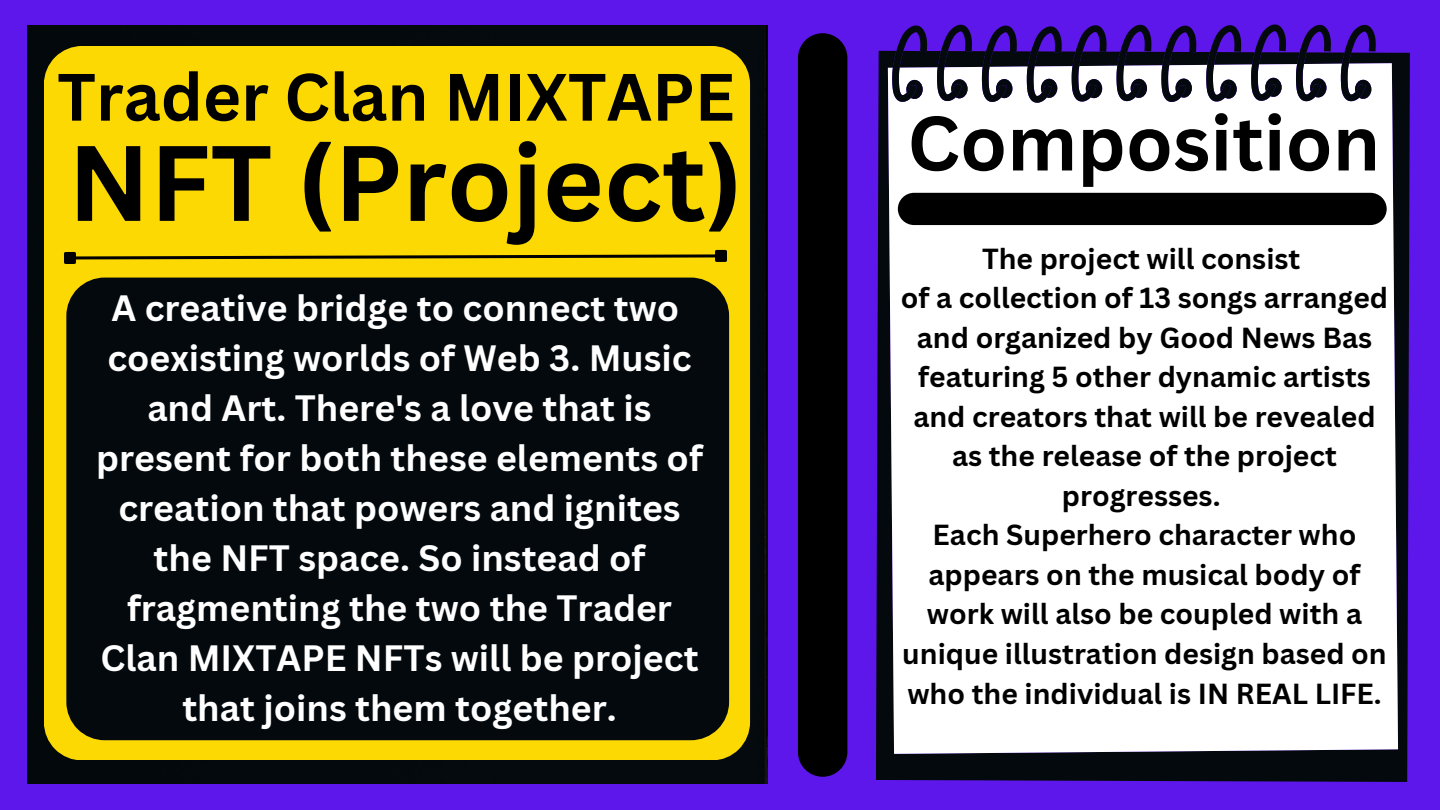
<style>
.page{position:relative;width:1440px;height:810px;background:#5e17eb}
.page>*{position:absolute;margin:0;border:0;box-sizing:border-box;transform-origin:0 0}
.t1{font:700 104.7px "Canva Sans";color:#000}
.t2{font:700 75.3px "Canva Sans";color:#000}
.t3{font:700 65.4px "Canva Sans";color:#000}
.t4{font:700 35.7px/49.9px "Canva Sans";color:#fff;text-align:center}
.t5{font:700 28.3px/39.5px "Canva Sans";color:#000;text-align:center}
</style>
<div class="page">
<div style="left:28px;top:26px;width:740px;height:757px;background:#03090d"></div>
<svg style="left:876px;top:51px;width:534px;height:731px;background:#120b31"></svg>
<div style="left:888px;top:63px;width:510px;height:691px;background:#fff"></div>
<svg style="left:892px;top:24px;width:484px;height:79px"></svg>
<div style="left:798px;top:33px;width:49px;height:744px;background:#000;border-radius:25px"></div>
<div style="left:898px;top:193px;width:489px;height:32px;background:#000;border-radius:16px"></div>
<div style="left:44px;top:46px;width:706px;height:714px;background:#fcd903"></div>
<svg style="left:76px;top:253px;width:639px;height:8px;background:#9d8701"></svg>
<div style="left:65px;top:253px;width:10px;height:9px;background:#000"></div>
<div style="left:64px;top:252px;width:12px;height:12px;border:3px solid #000"></div>
<div style="left:716px;top:251px;width:10px;height:9px;background:#000"></div>
<div style="left:715px;top:250px;width:12px;height:12px;border:3px solid #000"></div>
<div style="left:66px;top:278px;width:663px;height:462px;background:#04090d"></div>
<h3 class="t3" style="left:57px;top:51px;width:679px">Trader Clan MIXTAPE</h3>
<h1 class="t1" style="left:68px;top:109px;width:676px">NFT (Project)</h1>
<p class="t4" style="left:96px;top:282px;width:608px">A creative bridge to connect two coexisting worlds of Web 3. Music and Art. There's a love that is present for both these elements of creation that powers and ignites the NFT space. So instead of fragmenting the two the Trader<br>Clan MIXTAPE NFTs will be project that joins them together.</p>
<h2 class="t2" style="left:907px;top:90px;width:474px">Composition</h2>
<p class="t5" style="left:901px;top:238px;width:489px">The project will consist<br>of a collection of 13 songs arranged and organized by Good News Bas featuring 5 other dynamic artists and creators that will be revealed as the release of the project progresses.<br>Each Superhero character who appears on the musical body of work will also be coupled with a unique illustration design based on who the individual is IN REAL LIFE.</p>
</div>
